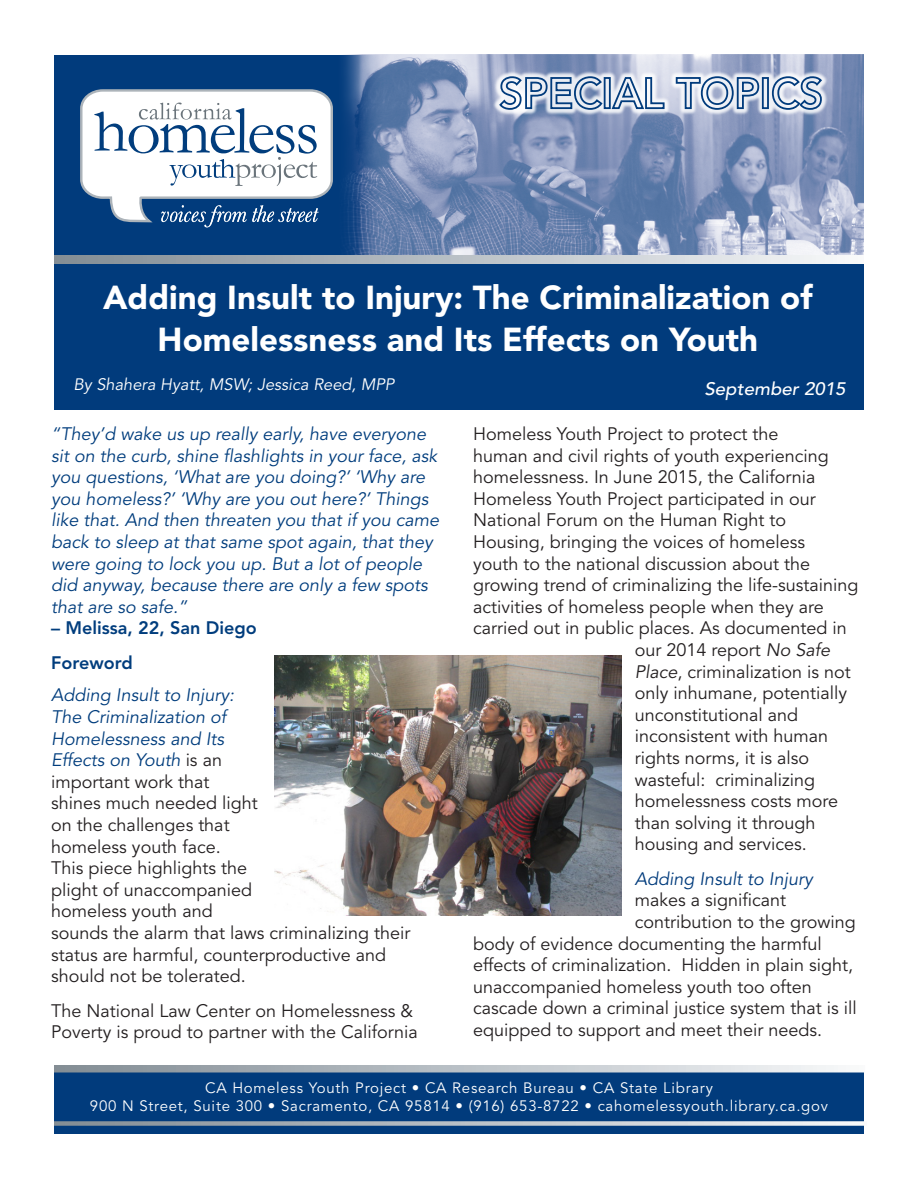
<style>
.page{position:relative;width:918px;height:1188px;background:#fff}
.page>*{position:absolute;margin:0;border:0;box-sizing:border-box;transform-origin:0 0}
.t1{font:900 33px/42px "Avenir";color:#fff;text-align:center}
.t2{font:18px/21.6px "Avenir LT Std";color:#231f20}
.t3{font:italic 18px/21.6px "Avenir";color:#013d7d}
.t4{font:800 18px "Avenir";color:#013d7d}
.t5{font:italic 18px "Avenir";color:#013b7c}
.t6{font:italic 500 18px "Avenir";color:#fff;scale:1.04 1}
.t7{font:italic 16.5px "Avenir";color:#fff}
.t8{font:15px "Avenir";letter-spacing:.05em;color:#fff}
.s1{font-family:"Avenir";font-style:italic;color:#013d7d}
.s2{font-family:"Avenir";font-style:italic}
</style>
<div class="page">
<div style="left:54px;top:1072px;width:810px;height:62px;background:#013b7c"></div>
<svg style="left:54px;top:1065px;width:784px;height:7px;background:#b9bfc4"></svg>
<svg style="left:54px;top:1121px;width:810px;height:5px;background:#a8b3be"></svg>
<div style="left:54px;top:263px;width:810px;height:147px;background:#013b7c"></div>
<div style="left:54px;top:55px;width:331px;height:199px;background:#013b7c"></div>
<svg style="left:80px;top:89px;width:253px;height:138px"></svg>
<svg style="left:54px;top:255px;width:810px;height:9px;background:#bbc1c6"></svg>
<img style="left:344px;top:55px;width:520px;height:199px">
<div style="left:493px;top:70px;width:335px;height:46px;background:#fff;opacity:.85"></div>
<svg style="left:498px;top:75px;width:106px;height:36px;background:#a4b6cf"></svg>
<div style="left:604px;top:77px;width:7px;height:32px;border:2px solid #013b7c"></div>
<svg style="left:611px;top:76px;width:54px;height:35px"></svg>
<svg style="left:675px;top:75px;width:85px;height:36px"></svg>
<div style="left:762px;top:77px;width:7px;height:32px;border:2px solid #013b7c"></div>
<svg style="left:771px;top:75px;width:52px;height:36px"></svg>
<img style="left:274px;top:655px;width:348px;height:261px">
<p class="t1" style="left:103px;top:276px;width:711px">Adding Insult to Injury: The Criminalization of<br>Homelessness and Its Effects on Youth</p>
<p class="t7" style="left:73px;top:375px;width:322px">By Shahera Hyatt, MSW; Jessica Reed, MPP</p>
<p class="t6" style="left:704px;top:378px;width:137px">September 2015</p>
<p class="t3" style="left:51px;top:424px;width:390px">“They’d wake us up really early, have everyone sit on the curb, shine flashlights in your face, ask you questions, ‘What are you doing?’ ‘Why are you homeless?’ ‘Why are you out here?’ Things like that. And then threaten you that if you came back to sleep at that same spot again, that they were going to lock you up. But a lot of people did anyway, because there are only a few spots that are so safe.”</p>
<p class="t4" style="left:51px;top:618px;width:207px">– Melissa, 22, San Diego</p>
<p class="t4" style="left:51px;top:652px;width:83px">Foreword</p>
<p class="t2" style="left:51px;top:685px;width:361px"><span class="s1">Adding Insult to Injury:<br>The Criminalization of<br>Homelessness and Its<br>Effects on Youth</span> is an<br>important work that<br>shines much needed light<br>on the challenges that<br>homeless youth face.<br>This piece highlights the<br>plight of unaccompanied<br>homeless youth and<br>sounds the alarm that laws criminalizing their status are harmful, counterproductive and should not be tolerated.</p>
<p class="t2" style="left:51px;top:1000px;width:368px">The National Law Center on Homelessness &amp;<br>Poverty is proud to partner with the California</p>
<p class="t2" style="left:473px;top:423px;width:307px">Homeless Youth Project to protect the</p>
<p class="t2" style="left:473px;top:445px;width:357px">human and civil rights of youth experiencing</p>
<p class="t2" style="left:473px;top:467px;width:344px">homelessness. In June 2015, the California</p>
<p class="t2" style="left:473px;top:488px;width:344px">Homeless Youth Project participated in our</p>
<p class="t2" style="left:473px;top:510px;width:315px">National Forum on the Human Right to</p>
<p class="t2" style="left:473px;top:531px;width:334px">Housing, bringing the voices of homeless</p>
<p class="t2" style="left:473px;top:553px;width:338px">youth to the national discussion about the</p>
<p class="t2" style="left:473px;top:575px;width:387px">growing trend of criminalizing the life-sustaining</p>
<p class="t2" style="left:473px;top:596px;width:352px">activities of homeless people when they are</p>
<p class="t2" style="left:473px;top:618px;width:375px">carried out in public places. As documented in</p>
<p class="t2" style="left:635px;top:639px;width:197px">our 2014 report <span class="s2">No Safe</span></p>
<p class="t2" style="left:635px;top:661px;width:217px"><span class="s2">Place</span>, criminalization is not</p>
<p class="t2" style="left:635px;top:683px;width:214px">only inhumane, potentially</p>
<p class="t2" style="left:635px;top:704px;width:165px">unconstitutional and</p>
<p class="t2" style="left:635px;top:726px;width:195px">inconsistent with human</p>
<p class="t2" style="left:635px;top:747px;width:176px">rights norms, it is also</p>
<p class="t2" style="left:635px;top:769px;width:182px">wasteful: criminalizing</p>
<p class="t2" style="left:635px;top:791px;width:205px">homelessness costs more</p>
<p class="t2" style="left:635px;top:812px;width:182px">than solving it through</p>
<p class="t2" style="left:635px;top:834px;width:174px">housing and services.</p>
<p class="t5" style="left:635px;top:868px;width:179px">Adding Insult to Injury</p>
<p class="t2" style="left:635px;top:890px;width:153px">makes a significant</p>
<p class="t2" style="left:635px;top:912px;width:222px">contribution to the growing</p>
<p class="t2" style="left:473px;top:933px;width:350px">body of evidence documenting the harmful</p>
<p class="t2" style="left:473px;top:955px;width:381px">effects of criminalization. Hidden in plain sight,</p>
<p class="t2" style="left:473px;top:976px;width:340px">unaccompanied homeless youth too often</p>
<p class="t2" style="left:473px;top:998px;width:385px">cascade down a criminal justice system that is ill</p>
<p class="t2" style="left:473px;top:1020px;width:350px">equipped to support and meet their needs.</p>
<p class="t8" style="left:205px;top:1079px;width:509px">CA Homeless Youth Project • CA Research Bureau • CA State Library</p>
<p class="t8" style="left:90px;top:1097px;width:740px">900 N Street, Suite 300 • Sacramento, CA 95814 • (916) 653-8722 • cahomelessyouth.library.ca.gov</p>
</div>
